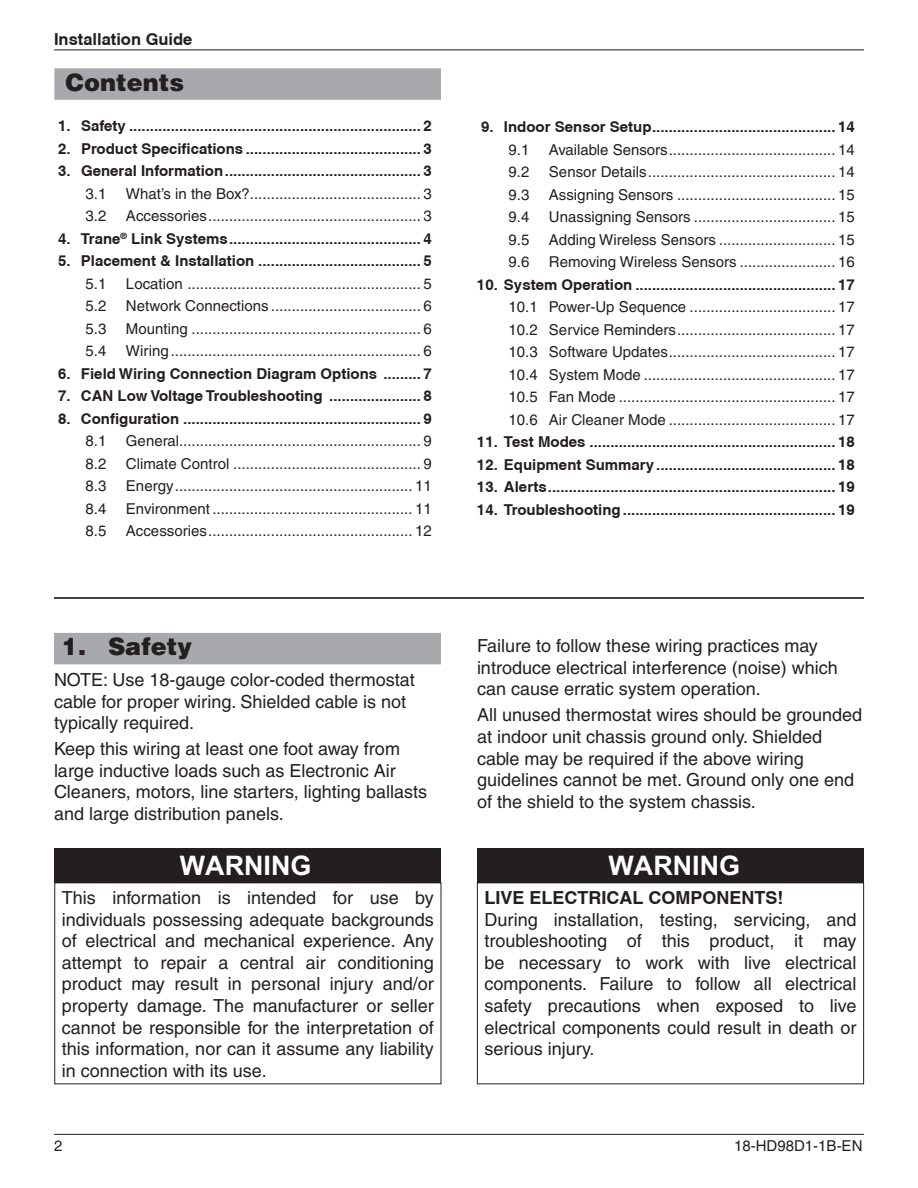
<style>
.page{position:relative;width:918px;height:1188px;background:#fff}
.page>*{position:absolute;margin:0;border:0;box-sizing:border-box;transform-origin:0 0}
.t1{font:700 26.85px "Arial";color:#fff}
.t2{font:900 24px "Helvetica";color:#231f20}
.t3{font:18px/21.6px "Helvetica";color:#231f20}
.t4{font:700 18px "Helvetica";color:#231f20}
.t5{font:700 16.5px "Helvetica";color:#231f20}
.t6{font:15px/22.5px "Helvetica";color:#231f20;text-align:justify}
.t7{font:700 15px "Helvetica";color:#231f20}
.s1{font-size:23.1px;color:#231f20}
</style>
<div class="page">
<hr style="left:54px;top:50px;width:810px;height:1px;background:#231f20">
<hr style="left:54px;top:1134px;width:810px;height:1px;background:#231f20">
<div style="left:54px;top:68px;width:387px;height:23px;background:#a8a9ad"></div>
<div style="left:54px;top:89px;width:387px;height:11px;background:#a8a9ad"></div>
<div style="left:54px;top:633px;width:387px;height:22px;background:#a8a9ad"></div>
<div style="left:54px;top:654px;width:387px;height:10px;background:#a8a9ad"></div>
<div style="left:54px;top:848px;width:387px;height:34px;background:#231f20"></div>
<div style="left:54px;top:882px;width:387px;height:202px;border:1px solid #231f20"></div>
<div style="left:477px;top:848px;width:387px;height:34px;background:#231f20"></div>
<div style="left:477px;top:882px;width:387px;height:202px;border:1px solid #231f20"></div>
<hr style="left:54px;top:597px;width:810px;height:2px;background:#040503">
<p class="t5" style="left:54px;top:30px;width:140px">Installation Guide</p>
<h2 class="t2" style="left:65px;top:66px;width:120px">Contents</h2>
<p class="t7" style="left:58px;top:117px;width:375px">1. Safety ...................................................................... 2</p>
<p class="t7" style="left:58px;top:139px;width:375px">2. Product Specifications .......................................... 3</p>
<p class="t7" style="left:58px;top:162px;width:375px">3. General Information............................................... 3</p>
<p class="t6" style="left:85px;top:182px;width:22px">3.1</p>
<p class="t6" style="left:126px;top:182px;width:307px">What’s in the Box?......................................... 3</p>
<p class="t6" style="left:85px;top:205px;width:22px">3.2</p>
<p class="t6" style="left:126px;top:205px;width:308px">Accessories................................................... 3</p>
<p class="t7" style="left:58px;top:229px;width:375px">4. Trane<sup>®</sup> Link Systems.............................................. 4</p>
<p class="t7" style="left:58px;top:252px;width:375px">5. Placement &amp; Installation ....................................... 5</p>
<p class="t6" style="left:85px;top:272px;width:22px">5.1</p>
<p class="t6" style="left:126px;top:272px;width:307px">Location ........................................................ 5</p>
<p class="t6" style="left:85px;top:295px;width:22px">5.2</p>
<p class="t6" style="left:126px;top:295px;width:307px">Network Connections .................................... 6</p>
<p class="t6" style="left:85px;top:317px;width:22px">5.3</p>
<p class="t6" style="left:126px;top:317px;width:307px">Mounting ....................................................... 6</p>
<p class="t6" style="left:85px;top:340px;width:22px">5.4</p>
<p class="t6" style="left:126px;top:340px;width:307px">Wiring............................................................ 6</p>
<p class="t7" style="left:58px;top:364px;width:375px">6. Field Wiring Connection Diagram Options ......... 7</p>
<p class="t7" style="left:58px;top:387px;width:375px">7. CAN Low Voltage Troubleshooting ...................... 8</p>
<p class="t7" style="left:58px;top:409px;width:375px">8. Configuration ......................................................... 9</p>
<p class="t6" style="left:85px;top:430px;width:22px">8.1</p>
<p class="t6" style="left:126px;top:430px;width:307px">General.......................................................... 9</p>
<p class="t6" style="left:85px;top:452px;width:22px">8.2</p>
<p class="t6" style="left:126px;top:452px;width:307px">Climate Control ............................................. 9</p>
<p class="t6" style="left:85px;top:475px;width:22px">8.3</p>
<p class="t6" style="left:126px;top:475px;width:307px">Energy......................................................... 11</p>
<p class="t6" style="left:85px;top:497px;width:22px">8.4</p>
<p class="t6" style="left:126px;top:497px;width:307px">Environment ................................................ 11</p>
<p class="t6" style="left:85px;top:520px;width:22px">8.5</p>
<p class="t6" style="left:126px;top:520px;width:307px">Accessories................................................. 12</p>
<h2 class="t2" style="left:62px;top:631px;width:132px">1. Safety</h2>
<p class="t3" style="left:54px;top:669px;width:362px">NOTE: Use 18-gauge color-coded thermostat cable for proper wiring. Shielded cable is not typically required.</p>
<p class="t3" style="left:54px;top:738px;width:375px">Keep this wiring at least one foot away from large inductive loads such as Electronic Air Cleaners, motors, line starters, lighting ballasts and large distribution panels.</p>
<h1 class="t1" style="left:144px;top:846px;width:169px"><span class="s1">!</span> WARNING</h1>
<p class="t3" style="left:62px;top:887px;width:374px;text-align:justify">This information is intended for use by individuals possessing adequate backgrounds of electrical and mechanical experience. Any attempt to repair a central air conditioning product may result in personal injury and/or property damage. The manufacturer or seller cannot be responsible for the interpretation of this information, nor can it assume any liability in connection with its use.</p>
<p class="t7" style="left:481px;top:118px;width:375px">9. Indoor Sensor Setup............................................ 14</p>
<p class="t6" style="left:508px;top:138px;width:22px">9.1</p>
<p class="t6" style="left:549px;top:138px;width:308px">Available Sensors........................................ 14</p>
<p class="t6" style="left:508px;top:160px;width:22px">9.2</p>
<p class="t6" style="left:549px;top:160px;width:308px">Sensor Details............................................. 14</p>
<p class="t6" style="left:508px;top:183px;width:22px">9.3</p>
<p class="t6" style="left:549px;top:183px;width:308px">Assigning Sensors ...................................... 15</p>
<p class="t6" style="left:508px;top:205px;width:22px">9.4</p>
<p class="t6" style="left:549px;top:205px;width:308px">Unassigning Sensors .................................. 15</p>
<p class="t6" style="left:508px;top:228px;width:22px">9.5</p>
<p class="t6" style="left:549px;top:228px;width:308px">Adding Wireless Sensors ............................ 15</p>
<p class="t6" style="left:508px;top:250px;width:22px">9.6</p>
<p class="t6" style="left:549px;top:250px;width:308px">Removing Wireless Sensors ....................... 16</p>
<p class="t7" style="left:477px;top:275px;width:380px">10. System Operation ................................................ 17</p>
<p class="t6" style="left:508px;top:295px;width:348px">10.1 Power-Up Sequence ................................... 17<br>10.2 Service Reminders...................................... 17<br>10.3 Software Updates........................................ 17<br>10.4 System Mode .............................................. 17<br>10.5 Fan Mode .................................................... 17<br>10.6 Air Cleaner Mode ........................................ 17</p>
<p class="t7" style="left:477px;top:433px;width:380px">11. Test Modes ........................................................... 18</p>
<p class="t7" style="left:477px;top:455px;width:380px">12. Equipment Summary ........................................... 18</p>
<p class="t7" style="left:477px;top:478px;width:380px">13. Alerts..................................................................... 19</p>
<p class="t7" style="left:477px;top:500px;width:380px">14. Troubleshooting................................................... 19</p>
<p class="t3" style="left:477px;top:635px;width:362px">Failure to follow these wiring practices may introduce electrical interference (noise) which can cause erratic system operation.</p>
<p class="t3" style="left:477px;top:704px;width:387px">All unused thermostat wires should be grounded at indoor unit chassis ground only. Shielded cable may be required if the above wiring guidelines cannot be met. Ground only one end of the shield to the system chassis.</p>
<h1 class="t1" style="left:572px;top:846px;width:169px"><span class="s1">!</span> WARNING</h1>
<p class="t4" style="left:484px;top:887px;width:301px">LIVE ELECTRICAL COMPONENTS!</p>
<p class="t3" style="left:484px;top:908px;width:374px;text-align:justify">During installation, testing, servicing, and troubleshooting of this product, it may be necessary to work with live electrical components. Failure to follow all electrical safety precautions when exposed to live electrical components could result in death or serious injury.</p>
<p class="t6" style="left:54px;top:1135px;width:10px">2</p>
<p class="t6" style="left:734px;top:1135px;width:130px">18-HD98D1-1B-EN</p>
</div>
